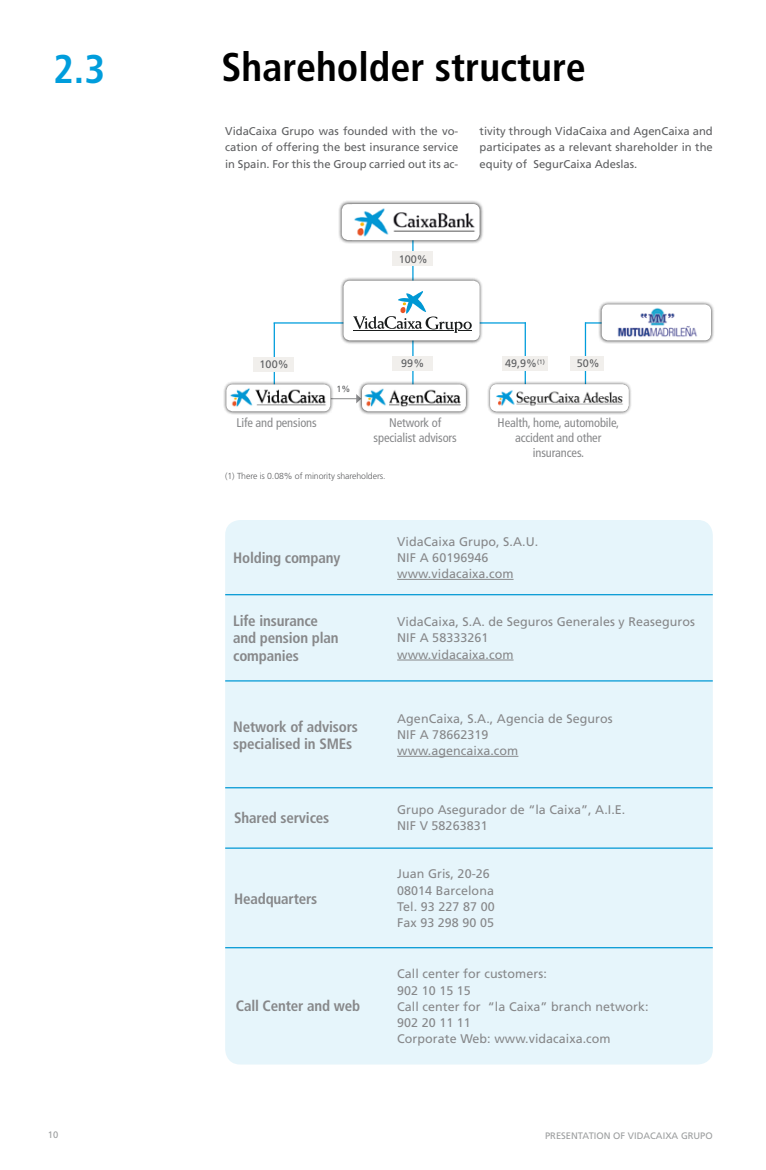
<style>
.page{position:relative;width:766px;height:1170px;background:#fff}
.page>*{position:absolute;margin:0;border:0;box-sizing:border-box;transform-origin:0 0}
.t1{font:700 condensed 40px "Frutiger LT Std";color:#000}
.t2{font:700 condensed 40px "Frutiger LT Std";color:#009ddc}
.t3{font:700 condensed 15px/17.5px "Frutiger LT Std";letter-spacing:-.01em;color:#87888a}
.t4{font:12.5px/16.2px "Frutiger LT Std";letter-spacing:.005em;color:#87888a}
.t5{font:condensed 12.5px/15px "Frutiger LT Std";letter-spacing:-.01em;color:#87888a;text-align:center}
.t6{font:11.25px/16.2px "Frutiger LT Std";color:#5f6062;text-align:justify}
.t7{font:10.88px "Frutiger LT Std";color:#5f6062}
.t8{font:9.38px "Frutiger LT Std";color:#9c9e9f}
.t9{font:9px "Frutiger LT Std";color:#5f6062}
.t10{font:300 8.75px "Frutiger LT Std";letter-spacing:-.01em;color:#5f6062}
</style>
<div class="page">
<svg style="left:334px;top:394px;width:24px;height:9px"></svg>
<hr style="left:524px;top:322px;width:1px;height:75px;background:#009ddc">
<hr style="left:273px;top:322px;width:252px;height:1px;background:#009ddc">
<hr style="left:412px;top:223px;width:1px;height:173px;background:#009ddc">
<div style="left:393px;top:251px;width:40px;height:15px;background:#f1efec"></div>
<div style="left:392px;top:356px;width:40px;height:15px;background:#f1efec"></div>
<div style="left:502px;top:356px;width:45px;height:15px;background:#f1efec"></div>
<hr style="left:273px;top:323px;width:2px;height:65px;background:#009ddc">
<div style="left:339px;top:277px;width:144px;height:67px;background:#000;opacity:.75"></div>
<div style="left:343px;top:281px;width:136px;height:59px;background:#fff;border-radius:7px"></div>
<div style="left:338px;top:200px;width:145px;height:44px;background:#000;opacity:.75"></div>
<div style="left:341px;top:204px;width:138px;height:36px;background:#fff;border-radius:7px"></div>
<img style="left:354px;top:204px;width:123px;height:36px">
<div style="left:358px;top:380px;width:111px;height:35px;background:#000;opacity:.75"></div>
<div style="left:362px;top:384px;width:103px;height:27px;background:#fff;border-radius:7px"></div>
<img style="left:362px;top:387px;width:103px;height:21px">
<div style="left:222px;top:380px;width:112px;height:35px;background:#000;opacity:.75"></div>
<div style="left:226px;top:384px;width:104px;height:27px;background:#fff;border-radius:7px"></div>
<img style="left:230px;top:388px;width:96px;height:19px">
<hr style="left:584px;top:322px;width:2px;height:75px;background:#009ddc">
<hr style="left:585px;top:322px;width:35px;height:1px;background:#009ddc">
<div style="left:597px;top:300px;width:117px;height:44px;background:#000;opacity:.75"></div>
<div style="left:601px;top:304px;width:109px;height:36px;background:#fff;border-radius:7px"></div>
<img style="left:617px;top:308px;width:80px;height:29px">
<div style="left:486px;top:380px;width:146px;height:35px;background:#000;opacity:.75"></div>
<img style="left:490px;top:384px;width:138px;height:27px">
<div style="left:253px;top:357px;width:40px;height:15px;background:#f1efec"></div>
<div style="left:570px;top:356px;width:33px;height:15px;background:#f1efec"></div>
<svg style="left:353px;top:291px;width:118px;height:42px"></svg>
<div style="left:225px;top:520px;width:487px;height:544px;background:#e6f5fb;border-radius:15px"></div>
<hr style="left:397px;top:579px;width:116px;height:1px;background:#87888a">
<hr style="left:397px;top:659px;width:116px;height:1px;background:#87888a">
<hr style="left:397px;top:756px;width:121px;height:1px;background:#87888a">
<hr style="left:225px;top:594px;width:487px;height:1px;background:#0098d4">
<hr style="left:225px;top:680px;width:487px;height:1px;background:#0098d4">
<hr style="left:225px;top:787px;width:487px;height:1px;background:#0098d4">
<hr style="left:225px;top:847px;width:487px;height:1px;background:#0098d4">
<hr style="left:225px;top:947px;width:487px;height:1px;background:#0098d4">
<p class="t2" style="left:53px;top:46px;width:53px">2.3</p>
<p class="t1" style="left:221px;top:44px;width:365px">Shareholder structure</p>
<p class="t6" style="left:225px;top:123px;width:234px">VidaCaixa Grupo was founded with the vo&shy;cation of offering the best insurance service in Spain. For this the Group carried out its ac-</p>
<p class="t6" style="left:479px;top:123px;width:234px">tivity through VidaCaixa and AgenCaixa and participates as a relevant shareholder in the equity of SegurCaixa Adeslas.</p>
<p class="t7" style="left:399px;top:252px;width:30px">100%</p>
<p class="t7" style="left:505px;top:357px;width:41px">49,9%<sup>(1)</sup></p>
<p class="t7" style="left:259px;top:358px;width:30px">100%</p>
<p class="t7" style="left:576px;top:357px;width:24px">50%</p>
<p class="t7" style="left:401px;top:357px;width:24px">99%</p>
<p class="t9" style="left:336px;top:383px;width:15px">1%</p>
<p class="t5" style="left:236px;top:415px;width:82px">Life and pensions</p>
<p class="t5" style="left:373px;top:415px;width:85px">Network of specialist advisors</p>
<p class="t5" style="left:497px;top:415px;width:123px">Health, home, automobile, accident and other insurances.</p>
<p class="t10" style="left:225px;top:470px;width:162px">(1) There is 0.08% of minority shareholders.</p>
<p class="t3" style="left:233px;top:549px;width:109px">Holding company</p>
<p class="t3" style="left:233px;top:611px;width:107px">Life insurance and pension plan companies</p>
<p class="t3" style="left:233px;top:718px;width:126px">Network of advisors specialised in SMEs</p>
<p class="t3" style="left:234px;top:808px;width:97px">Shared services</p>
<p class="t3" style="left:234px;top:889px;width:85px">Headquarters</p>
<p class="t3" style="left:236px;top:996px;width:126px">Call Center and web</p>
<p class="t4" style="left:397px;top:533px;width:142px">VidaCaixa Grupo, S.A.U.<br>NIF A 60196946 www.vidacaixa.com</p>
<p class="t4" style="left:397px;top:613px;width:299px">VidaCaixa, S.A. de Seguros Generales y Reaseguros<br>NIF A 58333261<br>www.vidacaixa.com</p>
<p class="t4" style="left:397px;top:710px;width:217px">AgenCaixa, S.A., Agencia de Seguros<br>NIF A 78662319 www.agencaixa.com</p>
<p class="t4" style="left:397px;top:801px;width:230px">Grupo Asegurador de “la Caixa”, A.I.E.<br>NIF V 58263831</p>
<p class="t4" style="left:397px;top:865px;width:99px">Juan Gris, 20-26<br>08014 Barcelona<br>Tel. 93 227 87 00<br>Fax 93 298 90 05</p>
<p class="t4" style="left:397px;top:965px;width:253px">Call center for customers:<br>902 10 15 15<br>Call center for “la Caixa” branch network:<br>902 20 11 11<br>Corporate Web: www.vidacaixa.com</p>
<p class="t8" style="left:48px;top:1129px;width:12px">10</p>
<p class="t8" style="left:545px;top:1130px;width:169px">Presentation of VidaCaixa Grupo</p>
</div>
